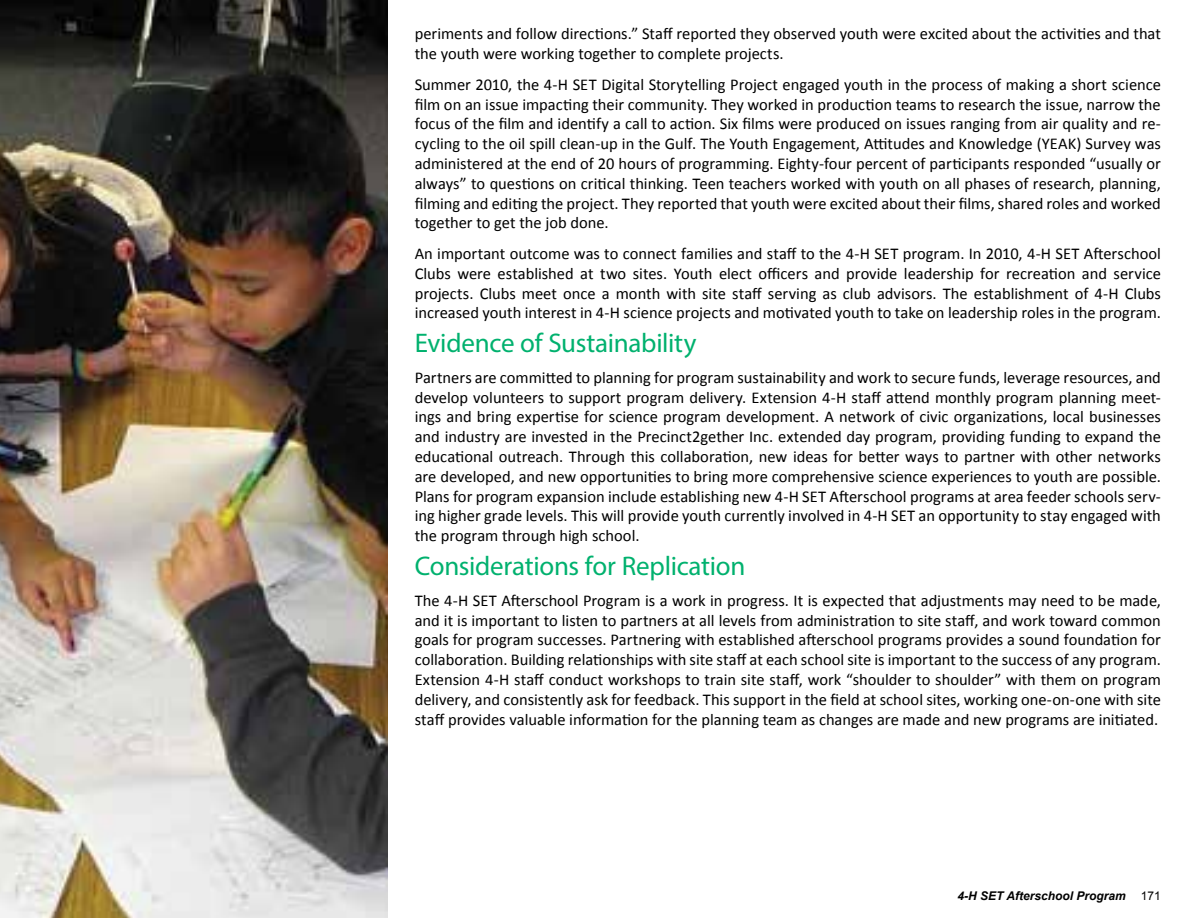
<style>
.page{position:relative;width:1188px;height:918px;background:#fff}
.page>*{position:absolute;margin:0;border:0;box-sizing:border-box;transform-origin:0 0}
.t1{font:27px "Myriad Pro";letter-spacing:-.01em;color:#00b16e}
.t2{font:16.5px/19.8px "Calibri";color:#000;text-align:justify}
.t3{font:italic 700 12px "Arial";color:#000}
.t4{font:12px "Arial";color:#000}
</style>
<div class="page">
<img style="left:0;top:0;width:388px;height:918px">
<p class="t2" style="left:415px;top:24px;width:748px">periments and follow directions.” Staff reported they observed youth were excited about the activities and that the youth were working together to complete projects.</p>
<p class="t2" style="left:415px;top:74px;width:748px">Summer 2010, the 4-H SET Digital Storytelling Project engaged youth in the process of making a short science film on an issue impacting their community. They worked in production teams to research the issue, narrow the focus of the film and identify a call to action. Six films were produced on issues ranging from air quality and re&shy;cycling to the oil spill clean-up in the Gulf. The Youth Engagement, Attitudes and Knowledge (YEAK) Survey was administered at the end of 20 hours of programming. Eighty-four percent of participants responded “usually or always” to questions on critical thinking. Teen teachers worked with youth on all phases of research, planning, filming and editing the project. They reported that youth were excited about their films, shared roles and worked together to get the job done.</p>
<p class="t2" style="left:415px;top:244px;width:748px">An important outcome was to connect families and staff to the 4-H SET program. In 2010, 4-H SET Afterschool Clubs were established at two sites. Youth elect officers and provide leadership for recreation and service projects. Clubs meet once a month with site staff serving as club advisors. The establishment of 4-H Clubs increased youth interest in 4-H science projects and motivated youth to take on leadership roles in the program.</p>
<h1 class="t1" style="left:415px;top:327px;width:283px">Evidence of Sustainability</h1>
<p class="t2" style="left:415px;top:368px;width:748px">Partners are committed to planning for program sustainability and work to secure funds, leverage resources, and develop volunteers to support program delivery. Extension 4-H staff attend monthly program planning meet&shy;ings and bring expertise for science program development. A network of civic organizations, local businesses and industry are invested in the Precinct2gether Inc. extended day program, providing funding to expand the educational outreach. Through this collaboration, new ideas for better ways to partner with other networks are developed, and new opportunities to bring more comprehensive science experiences to youth are possible.<br>Plans for program expansion include establishing new 4-H SET Afterschool programs at area feeder schools serv&shy;ing higher grade levels. This will provide youth currently involved in 4-H SET an opportunity to stay engaged with the program through high school.</p>
<h1 class="t1" style="left:415px;top:549px;width:332px">Considerations for Replication</h1>
<p class="t2" style="left:415px;top:590px;width:748px">The 4-H SET Afterschool Program is a work in progress. It is expected that adjustments may need to be made, and it is important to listen to partners at all levels from administration to site staff, and work toward common goals for program successes. Partnering with established afterschool programs provides a sound foundation for collaboration. Building relationships with site staff at each school site is important to the success of any program.<br>Extension 4-H staff conduct workshops to train site staff, work “shoulder to shoulder” with them on program delivery, and consistently ask for feedback. This support in the field at school sites, working one-on-one with site staff provides valuable information for the planning team as changes are made and new programs are initiated.</p>
<p class="t3" style="left:958px;top:888px;width:170px">4-H SET Afterschool Program</p>
<p class="t4" style="left:1141px;top:888px;width:22px">171</p>
</div>
